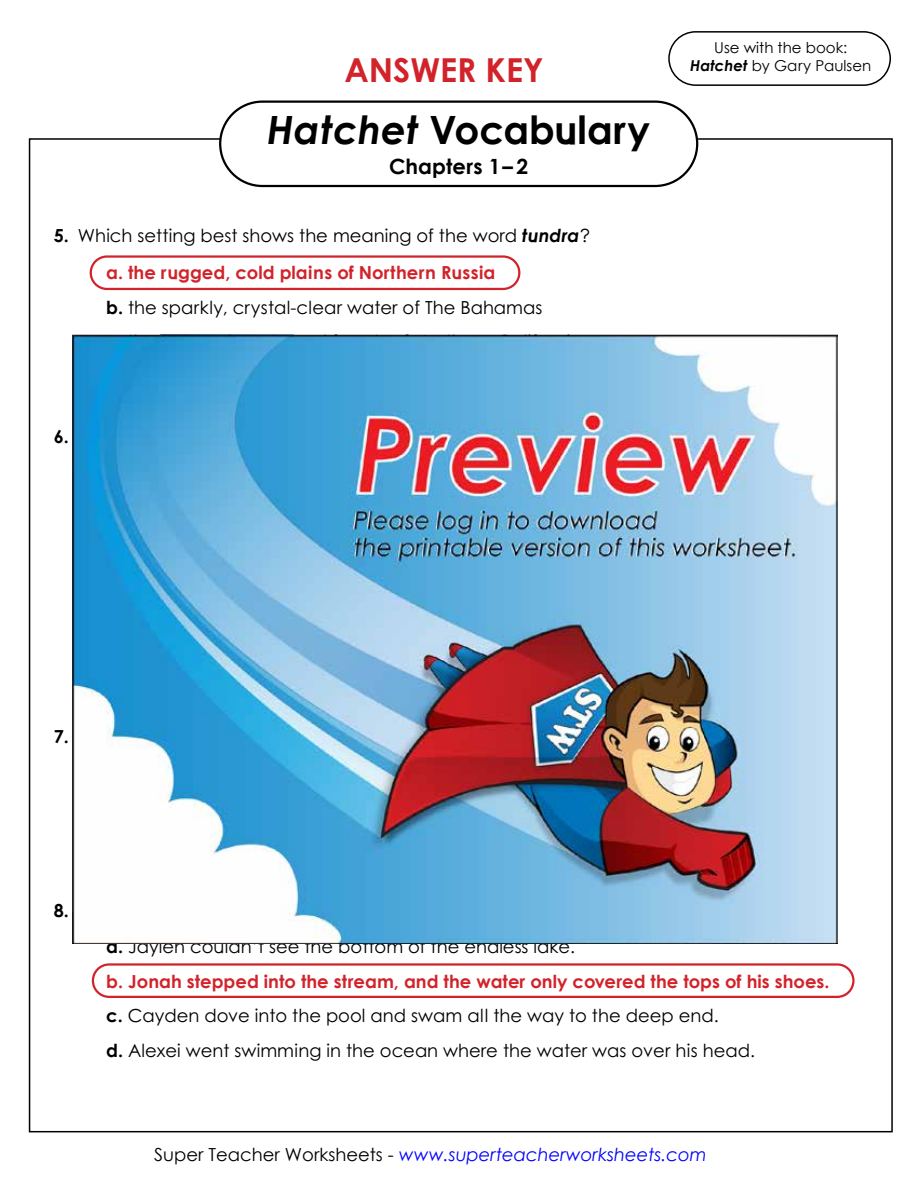
<style>
.page{position:relative;width:918px;height:1188px;background:#fff}
.page>*{position:absolute;margin:0;border:0;box-sizing:border-box;transform-origin:0 0}
.t1{font:700 39px "Century STW4";color:#000}
.t2{font:700 33px "Century Gothic 2";color:#d2232a}
.t3{font:700 21px "Century STW4";color:#000}
.t4{font:18px/34.5px "Century STW4";color:#000}
.t5{font:italic 18px "Century Gothic 2";color:#00f}
.t6{font:15px/18px "Century Gothic 2";color:#000;text-align:center}
.s1{font-style:italic}
.s2{font-weight:700}
.s3{font-weight:700;font-style:italic}
.s4{font-weight:700;color:#d2232a}
.s5{font-style:normal;color:#000}
</style>
<div class="page">
<div style="left:668px;top:31px;width:223px;height:55px;border:2px solid #000;border-radius:27px"></div>
<div style="left:219px;top:100px;width:479px;height:87px;border:2px solid #000;border-radius:42px"></div>
<div style="left:92px;top:963px;width:763px;height:35px;border:2px solid #d2232a;border-radius:16px"></div>
<div style="left:90px;top:255px;width:430px;height:35px;border:2px solid #d2232a;border-radius:16px"></div>
<img style="left:72px;top:334px;width:766px;height:610px">
<h2 class="t2" style="left:344px;top:45px;width:201px">ANSWER KEY</h2>
<h1 class="t1" style="left:267px;top:100px;width:384px"><span class="s1">Hatchet</span> Vocabulary</h1>
<p class="t3" style="left:389px;top:151px;width:141px">Chapters 1– 2</p>
<p class="t4" style="left:106px;top:217px;width:485px;line-height:36.8px;text-indent:-53px"><span class="s2">5.</span> Which setting best shows the meaning of the word <span class="s3">tundra</span>? <span class="s4">a. the rugged, cold plains of Northern Russia</span></p>
<p class="t4" style="left:106px;top:290px;width:438px"><span class="s2">b.</span> the sparkly, crystal-clear water of The Bahamas</p>
<p class="t6" style="left:690px;top:39px;width:183px">Use with the book:<br><span class="s3">Hatchet</span> by Gary Paulsen</p>
<p class="t4" style="left:106px;top:929px;width:725px"><span class="s2">a.</span> Jaylen couldn’t see the bottom of the endless lake.<br><span class="s4">b. Jonah stepped into the stream, and the water only covered the tops of his shoes. </span><span class="s2">c.</span> Cayden dove into the pool and swam all the way to the deep end.<br><span class="s2">d.</span> Alexei went swimming in the ocean where the water was over his head.</p>
<p class="t5" style="left:154px;top:1142px;width:554px"><span class="s5">Super Teacher Worksheets -</span> www.superteacherworksheets.com</p>
</div>
